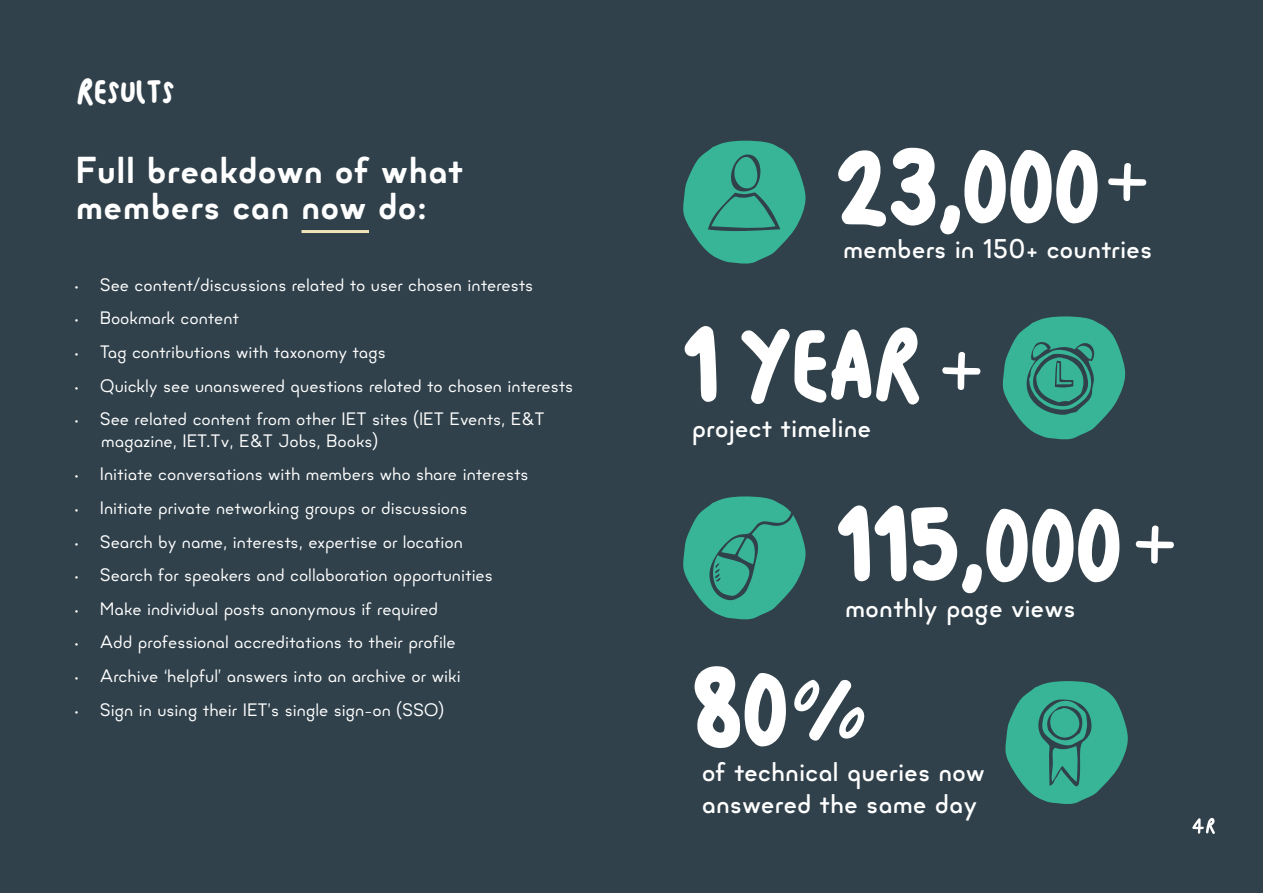
<style>
.page{position:relative;width:1263px;height:893px;background:#30414b}
.page>*{position:absolute;margin:0;border:0;box-sizing:border-box;transform-origin:0 0}
.STAT{font:90px "Pathways Script";letter-spacing:-.025em;color:#fff}
.Testimonial_Large{font:700 37.5px/36px "Minimo";color:#fff}
.Section_Title{font:30px "Pathways Script";color:#fff}
.t1{font:500 27px/32.4px "Minimo";color:#fff}
.t2{font:18px/21.6px "Minimo";color:#fff}
</style>
<div class="page">
<svg style="left:942px;top:352px;width:38px;height:38px"></svg>
<svg style="left:1136px;top:525px;width:38px;height:39px"></svg>
<svg style="left:1108px;top:163px;width:38px;height:38px"></svg>
<svg style="left:683px;top:141px;width:123px;height:123px"></svg>
<svg style="left:683px;top:496px;width:123px;height:124px"></svg>
<svg style="left:1005px;top:681px;width:123px;height:123px"></svg>
<svg style="left:1192px;top:818px;width:23px;height:16px"></svg>
<hr style="left:301px;top:230px;width:68px;height:3px;background:#f3e4b9">
<svg style="left:1002px;top:316px;width:123px;height:124px"></svg>
<p class="Section_Title" style="left:77px;top:75px;width:100px">Results</p>
<p class="Testimonial_Large" style="left:75px;top:151px;width:390px">Full breakdown of what members can now do:</p>
<p class="t2" style="left:74px;top:274px;width:460px">• See content/discussions related to user chosen interests</p>
<p class="t2" style="left:74px;top:307px;width:167px">• Bookmark content</p>
<p class="t2" style="left:74px;top:341px;width:313px">• Tag contributions with taxonomy tags</p>
<p class="t2" style="left:74px;top:374px;width:500px">• Quickly see unanswered questions related to chosen interests</p>
<p class="t2" style="left:101px;top:408px;width:445px;text-indent:-27px">• See related content from other IET sites (IET Events, E&amp;T magazine, IET.Tv, E&amp;T Jobs, Books)</p>
<p class="t2" style="left:74px;top:463px;width:456px">• Initiate conversations with members who share interests</p>
<p class="t2" style="left:74px;top:497px;width:395px">• Initiate private networking groups or discussions</p>
<p class="t2" style="left:74px;top:530px;width:390px">• Search by name, interests, expertise or location</p>
<p class="t2" style="left:74px;top:564px;width:420px">• Search for speakers and collaboration opportunities</p>
<p class="t2" style="left:74px;top:598px;width:365px">• Make individual posts anonymous if required</p>
<p class="t2" style="left:74px;top:631px;width:383px">• Add professional accreditations to their profile</p>
<p class="t2" style="left:74px;top:665px;width:388px">• Archive ‘helpful’ answers into an archive or wiki</p>
<p class="t2" style="left:74px;top:698px;width:372px">• Sign in using their IET’s single sign-on (SSO)</p>
<p class="STAT" style="left:834px;top:137px;width:268px">23,000</p>
<p class="t1" style="left:843px;top:232px;width:311px">members in 150+ countries</p>
<p class="STAT" style="left:681px;top:316px;width:243px">1 year</p>
<p class="t1" style="left:692px;top:412px;width:181px">project timeline</p>
<p class="STAT" style="left:834px;top:496px;width:290px">115,000</p>
<p class="STAT" style="left:691px;top:660px;width:100px">80</p>
<p class="t1" style="left:845px;top:591px;width:232px">monthly page views</p>
<p class="t1" style="left:702px;top:755px;width:285px">of technical queries now answered the same day</p>
</div>
